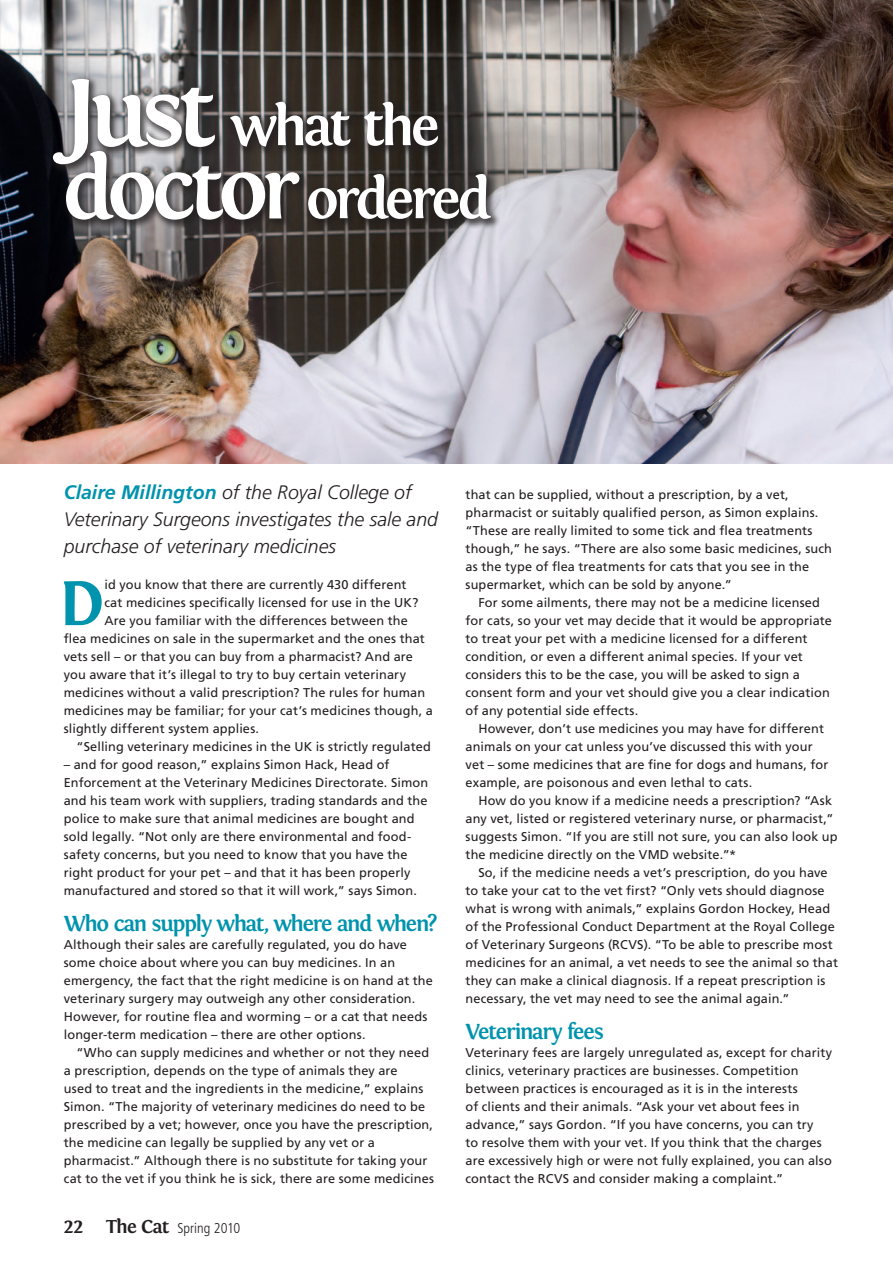
<style>
.page{position:relative;width:893px;height:1263px;background:#fff}
.page>*{position:absolute;margin:0;border:0;box-sizing:border-box;transform-origin:0 0}
.t1{font:700 65.85px "Fontin";color:#0093ad}
.t2{font:700 58.05px "Fontin";letter-spacing:-.065em;color:#fff}
.t3{font:700 57px "Fontin";letter-spacing:-.07em;color:#fff}
.t4{font:700 22.5px "Fontin";letter-spacing:-.06em;color:#0093ad}
.t5{font:italic 300 19.5px/27px "Frutiger";color:#231f20}
.t6{font:300 condensed 14.25px "Frutiger";color:#231f20}
.t7{font:12.75px/18px "Frutiger";letter-spacing:.01em;color:#231f20}
.s1{font-size:98.4px}
.s2{font-size:88.8px}
.s3{font-weight:700;color:#0093ad}
.s4{font-family:"Fontin";font-weight:700;font-stretch:normal;font-size:21px}
.s5{font-family:"Fontin";font-weight:700;font-stretch:normal;font-size:19.5px}
</style>
<div class="page">
<img style="left:0;top:0;width:893px;height:463px">
<div style="left:47px;top:73px;width:452px;height:156px;background:#231f20;opacity:.75"></div>
<h3 class="t3" style="left:65px;top:94px;width:376px"><span class="s1">Just</span> what the</h3>
<h2 class="t2" style="left:63px;top:166px;width:430px"><span class="s2">doctor</span> ordered</h2>
<h3 class="t5" style="left:64px;top:479px;width:376px"><span class="s3">Claire Millington</span> of the Royal College of<br>Veterinary Surgeons investigates the sale and purchase of veterinary medicines</h3>
<h1 class="t1" style="left:59px;top:566px;width:47px">D</h1>
<p class="t7" style="left:104px;top:575px;width:304px">id you know that there are currently 430 different</p>
<p class="t7" style="left:104px;top:593px;width:315px">cat medicines specifically licensed for use in the UK?</p>
<p class="t7" style="left:104px;top:612px;width:305px">Are you familiar with the differences between the</p>
<p class="t7" style="left:64px;top:630px;width:363px">flea medicines on sale in the supermarket and the ones that</p>
<p class="t7" style="left:64px;top:648px;width:351px">vets sell – or that you can buy from a pharmacist? And are</p>
<p class="t7" style="left:64px;top:666px;width:344px">you aware that it’s illegal to try to buy certain veterinary</p>
<p class="t7" style="left:64px;top:684px;width:363px">medicines without a valid prescription? The rules for human</p>
<p class="t7" style="left:64px;top:702px;width:371px">medicines may be familiar; for your cat’s medicines though, a</p>
<p class="t7" style="left:64px;top:720px;width:197px">slightly different system applies.</p>
<p class="t7" style="left:77px;top:738px;width:356px">“Selling veterinary medicines in the UK is strictly regulated</p>
<p class="t7" style="left:64px;top:756px;width:366px">– and for good reason,” explains Simon Hack, Head of Enforcement at the Veterinary Medicines Directorate. Simon and his team work with suppliers, trading standards and the police to make sure that animal medicines are bought and sold legally. “Not only are there environmental and food&shy;safety concerns, but you need to know that you have the right product for your pet – and that it has been properly manufactured and stored so that it will work,” says Simon.</p>
<h3 class="t4" style="left:64px;top:911px;width:375px">Who can supply what, where and when?</h3>
<p class="t7" style="left:64px;top:935px;width:371px">Although their sales are carefully regulated, you do have some choice about where you can buy medicines. In an emergency, the fact that the right medicine is on hand at the veterinary surgery may outweigh any other consideration.<br>However, for routine flea and worming – or a cat that needs longer-term medication – there are other options.</p>
<p class="t7" style="left:64px;top:1044px;width:372px;text-indent:13px">“Who can supply medicines and whether or not they need a prescription, depends on the type of animals they are<br>used to treat and the ingredients in the medicine,” explains Simon. “The majority of veterinary medicines do need to be prescribed by a vet; however, once you have the prescription, the medicine can legally be supplied by any vet or a pharmacist.” Although there is no substitute for taking your cat to the vet if you think he is sick, there are some medicines</p>
<p class="t6" style="left:64px;top:1220px;width:178px"><span class="s4">22</span> <span class="s5">The Cat</span> Spring 2010</p>
<p class="t7" style="left:466px;top:486px;width:368px">that can be supplied, without a prescription, by a vet, pharmacist or suitably qualified person, as Simon explains. “These are really limited to some tick and flea treatments though,” he says. “There are also some basic medicines, such as the type of flea treatments for cats that you see in the supermarket, which can be sold by anyone.”</p>
<p class="t7" style="left:466px;top:594px;width:368px;text-indent:13px">For some ailments, there may not be a medicine licensed for cats, so your vet may decide that it would be appropriate to treat your pet with a medicine licensed for a different condition, or even a different animal species. If your vet considers this to be the case, you will be asked to sign a consent form and your vet should give you a clear indication of any potential side effects.</p>
<p class="t7" style="left:466px;top:720px;width:364px;text-indent:13px">However, don’t use medicines you may have for different animals on your cat unless you’ve discussed this with your vet – some medicines that are fine for dogs and humans, for example, are poisonous and even lethal to cats.</p>
<p class="t7" style="left:466px;top:792px;width:374px;text-indent:13px">How do you know if a medicine needs a prescription? “Ask any vet, listed or registered veterinary nurse, or pharmacist,” suggests Simon. “If you are still not sure, you can also look up the medicine directly on the VMD website.”*</p>
<p class="t7" style="left:466px;top:864px;width:374px;text-indent:13px">So, if the medicine needs a vet’s prescription, do you have to take your cat to the vet first? “Only vets should diagnose what is wrong with animals,” explains Gordon Hockey, Head of the Professional Conduct Department at the Royal College of Veterinary Surgeons (RCVS). “To be able to prescribe most medicines for an animal, a vet needs to see the animal so that they can make a clinical diagnosis. If a repeat prescription is necessary, the vet may need to see the animal again.”</p>
<h3 class="t4" style="left:466px;top:1019px;width:139px">Veterinary fees</h3>
<p class="t7" style="left:466px;top:1043px;width:368px">Veterinary fees are largely unregulated as, except for charity clinics, veterinary practices are businesses. Competition between practices is encouraged as it is in the interests<br>of clients and their animals. “Ask your vet about fees in advance,” says Gordon. “If you have concerns, you can try<br>to resolve them with your vet. If you think that the charges are excessively high or were not fully explained, you can also contact the RCVS and consider making a complaint.”</p>
</div>
